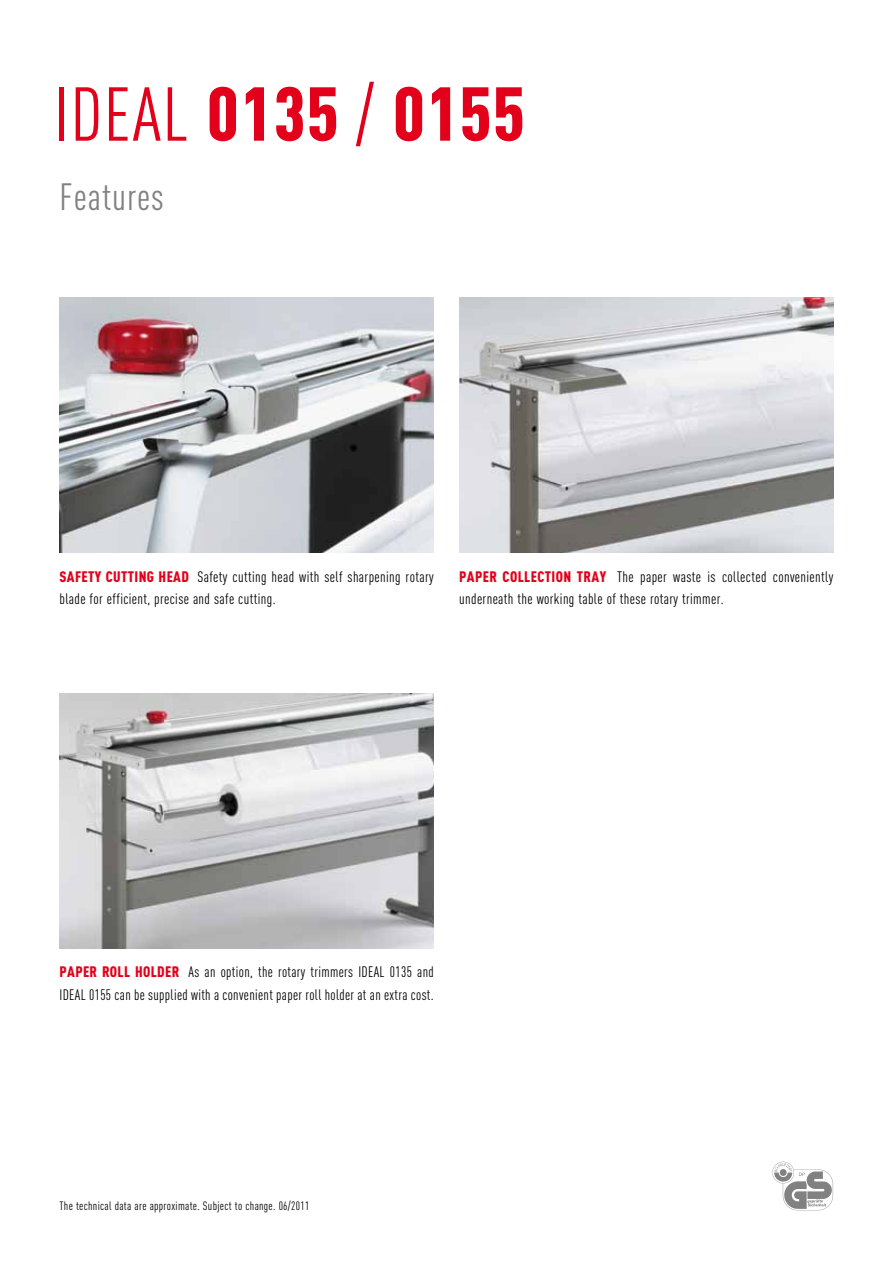
<style>
.page{position:relative;width:893px;height:1263px;background:#fff}
.page>*{position:absolute;margin:0;border:0;box-sizing:border-box;transform-origin:0 0}
.t1{font:900 75px "DIN Cond";letter-spacing:.02em;color:#e2001a}
.t2{font:37.5px "DIN Cond";letter-spacing:.025em;color:#828182}
.t3{font:15px/22.5px "DIN Cond";letter-spacing:.025em;color:#000}
.t4{font:12px "DIN Cond";letter-spacing:.025em;color:#000}
.s1{font-weight:400}
.s2{font-weight:900;color:#e2001a}
</style>
<div class="page">
<img style="left:60px;top:298px;width:374px;height:255px">
<img style="left:60px;top:693px;width:374px;height:255px">
<img style="left:459px;top:298px;width:374px;height:255px">
<svg style="left:772px;top:1162px;width:61px;height:48px"></svg>
<h1 class="t1" style="left:54px;top:67px;width:472px"><span class="s1">IDEAL</span> 0135 <span class="s1">/</span> 0155</h1>
<h2 class="t2" style="left:60px;top:175px;width:106px">Features</h2>
<p class="t3" style="left:60px;top:565px;width:376px"><span class="s2">SAFETY CUTTING HEAD</span> Safety cutting head with self sharpening rotary blade for efficient, precise and safe cutting.</p>
<p class="t3" style="left:459px;top:565px;width:376px"><span class="s2">PAPER COLLECTION TRAY</span> The paper waste is collected conveniently underneath the working table of these rotary trimmer.</p>
<p class="t3" style="left:60px;top:960px;width:376px"><span class="s2">PAPER ROLL HOLDER</span> As an option, the rotary trimmers IDEAL 0135 and<br>IDEAL 0155 can be supplied with a convenient paper roll holder at an extra cost.</p>
<p class="t4" style="left:60px;top:1199px;width:251px">The technical data are approximate. Subject to change. 06/2011</p>
</div>
